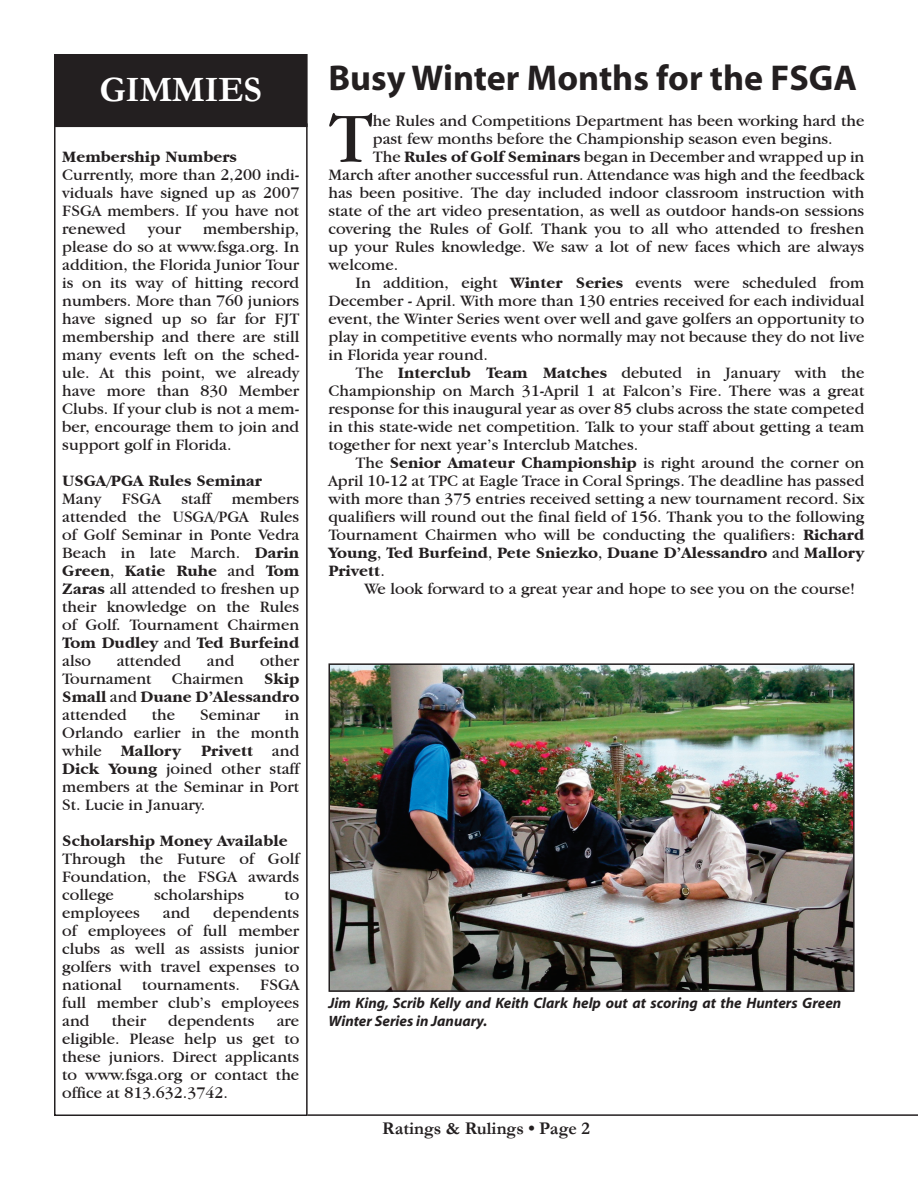
<style>
.page{position:relative;width:918px;height:1188px;background:#fff}
.page>*{position:absolute;margin:0;border:0;box-sizing:border-box;transform-origin:0 0}
.t1{font:73.65px "Garamond IT Cby BT";color:#231f20}
.t2{font:700 36px "Myriad";color:#231f20}
._34_40_Franklin_Gothic_Medium_w_stroke{font:700 36px "Garamond";letter-spacing:-.01em;color:#fff}
.t3{font:700 18px "Garamond";color:#231f20}
.t4{font:16.5px/18px "Garamond IT Cby BT";color:#231f20;text-align:justify}
.t5{font:700 16.5px "Garamond IT Cby BT";color:#231f20}
.t6{font:italic 700 15px/18px "Myriad";color:#231f20}
.s1{font-weight:700}
</style>
<div class="page">
<div style="left:54px;top:123px;width:254px;height:993px;border:2px solid #231f20"></div>
<div style="left:55px;top:55px;width:252px;height:71px;background:#231f20"></div>
<svg style="left:100px;top:127px;width:162px;height:1px"></svg>
<div style="left:54px;top:54px;width:254px;height:73px;border:2px solid #231f20"></div>
<hr style="left:307px;top:1114px;width:611px;height:2px;background:#231f20">
<img style="left:332px;top:666px;width:520px;height:323px">
<div style="left:329px;top:663px;width:526px;height:329px;border:2px solid #231f20"></div>
<p class="_34_40_Franklin_Gothic_Medium_w_stroke" style="left:100px;top:65px;width:164px">GIMMIES</p>
<p class="t5" style="left:62px;top:147px;width:176px">Membership Numbers</p>
<p class="t4" style="left:62px;top:165px;width:239px">Currently, more than 2,200 indi&shy;viduals have signed up as 2007<br>FSGA members. If you have not renewed</p>
<p class="t4" style="left:62px;top:219px;width:239px;text-indent:141px">membership, please do so at www.fsga.org. In addition, the Florida Junior Tour is on its way of hitting record numbers. More than 760 juniors have signed up so far for FJT membership and there are still many events left on the sched&shy;ule. At this point, we already have more than 830 Member Clubs. If your club is not a mem&shy;ber, encourage them to join and support golf in Florida.</p>
<p class="t5" style="left:62px;top:471px;width:201px">USGA/PGA Rules Seminar</p>
<p class="t4" style="left:62px;top:489px;width:239px">Many FSGA staff members attended the USGA/PGA Rules of Golf Seminar in Ponte Vedra Beach in late March. <span class="s1">Darin Green</span>, <span class="s1">Katie Ruhe</span> and <span class="s1">Tom Zaras</span> all attended to freshen up their knowledge on the Rules of Golf. Tournament Chairmen <span class="s1">Tom Dudley</span> and <span class="s1">Ted Burfeind </span>also</p>
<p class="t4" style="left:148px;top:219px;width:35px">your</p>
<p class="t4" style="left:62px;top:651px;width:239px;text-indent:198px">other Tournament Chairmen <span class="s1">Skip Small</span> and <span class="s1">Duane D’Alessandro </span>attended</p>
<p class="t4" style="left:117px;top:651px;width:66px">attended</p>
<p class="t4" style="left:207px;top:651px;width:29px">and</p>
<p class="t4" style="left:152px;top:705px;width:25px">the</p>
<p class="t4" style="left:200px;top:705px;width:61px">Seminar</p>
<p class="t4" style="left:62px;top:705px;width:239px;text-indent:223px">in Orlando earlier in the month while <span class="s1">Mallory Privett</span> and <span class="s1">Dick Young</span> joined other staff members at the Seminar in Port St. Lucie in January.</p>
<p class="t5" style="left:62px;top:831px;width:227px">Scholarship Money Available</p>
<p class="t4" style="left:62px;top:849px;width:239px">Through the Future of Golf Foundation, the FSGA awards college</p>
<p class="t4" style="left:154px;top:885px;width:92px">scholarships</p>
<p class="t4" style="left:284px;top:885px;width:16px">to</p>
<p class="t4" style="left:62px;top:903px;width:239px;text-indent:151px">dependents of employees of full member clubs as well as assists junior golfers with travel expenses to national tournaments. FSGA full member club’s employees and</p>
<p class="t4" style="left:62px;top:903px;width:79px">employees</p>
<p class="t4" style="left:163px;top:903px;width:29px">and</p>
<p class="t4" style="left:112px;top:1011px;width:36px">their</p>
<p class="t4" style="left:168px;top:1011px;width:88px">dependents</p>
<p class="t4" style="left:62px;top:1011px;width:239px;text-indent:214px">are eligible. Please help us get to these juniors. Direct applicants to www.fsga.org or contact the office at 813.632.3742.</p>
<p class="t2" style="left:328px;top:59px;width:530px">Busy Winter Months for the FSGA</p>
<p class="t1" style="left:328px;top:95px;width:46px">T</p>
<p class="t4" style="left:373px;top:111px;width:493px">he Rules and Competitions Department has been working hard the past few months before the Championship season even begins.</p>
<p class="t4" style="left:328px;top:147px;width:537px;text-indent:44px">The <span class="s1">Rules of Golf Seminars</span> began in December and wrapped up in March after another successful run. Attendance was high and the feedback has been positive. The day included indoor classroom instruction with state of the art video presentation, as well as outdoor hands-on sessions covering the Rules of Golf. Thank you to all who attended to freshen up your Rules knowledge. We saw a lot of new faces which are always welcome.</p>
<p class="t4" style="left:328px;top:273px;width:537px;text-indent:27px">In addition, eight <span class="s1">Winter Series</span> events were scheduled from December - April. With more than 130 entries received for each individual event, the Winter Series went over well and gave golfers an opportunity to play in competitive events who normally may not because they do not live in Florida year round.</p>
<p class="t4" style="left:328px;top:363px;width:537px;text-indent:27px">The <span class="s1">Interclub Team Matches</span> debuted in January with the Championship on March 31-April 1 at Falcon’s Fire. There was a great response for this inaugural year as over 85 clubs across the state competed in this state-wide net competition. Talk to your staff about getting a team together for next year’s Interclub Matches.</p>
<p class="t4" style="left:328px;top:453px;width:537px;text-indent:27px">The <span class="s1">Senior Amateur Championship</span> is right around the corner on April 10-12 at TPC at Eagle Trace in Coral Springs. The deadline has passed with more than 375 entries received setting a new tournament record. Six qualifiers will round out the final field of 156. Thank you to the following Tournament Chairmen who will be conducting the qualifiers: <span class="s1">Richard Young</span>, <span class="s1">Ted Burfeind</span>, <span class="s1">Pete Sniezko</span>, <span class="s1">Duane D’Alessandro</span> and <span class="s1">Mallory Privett</span>.</p>
<p class="t4" style="left:365px;top:579px;width:492px">We look forward to a great year and hope to see you on the course!</p>
<p class="t6" style="left:328px;top:994px;width:514px">Jim King, Scrib Kelly and Keith Clark help out at scoring at the Hunters Green<br>Winter Series in January.</p>
<p class="t3" style="left:382px;top:1116px;width:209px">Ratings &amp; Rulings • Page 2</p>
</div>
